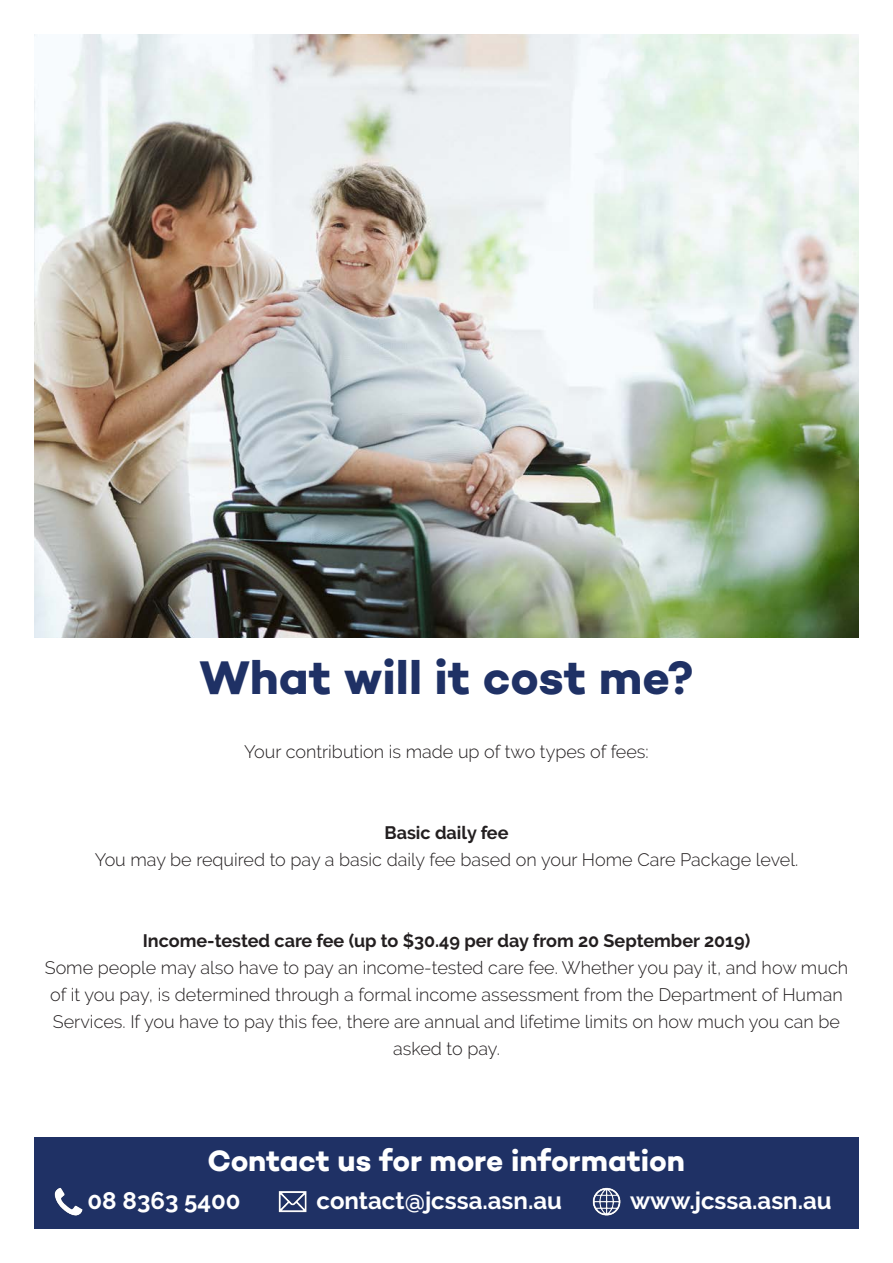
<style>
.page{position:relative;width:893px;height:1263px;background:#fff}
.page>*{position:absolute;margin:0;border:0;box-sizing:border-box;transform-origin:0 0}
.t1{font:48px "Campton Bold DEMO";color:#1f3165}
.t2{font:30px "Campton Bold DEMO";letter-spacing:-.005em;color:#fff}
.t3{font:700 24px "Raleway";color:#fff}
.t4{font:300 18px/27px "Raleway";color:#231f20;text-align:center}
.t5{font:700 18px "Raleway";color:#231f20}
</style>
<div class="page">
<img style="left:34px;top:34px;width:825px;height:604px">
<div style="left:34px;top:1137px;width:825px;height:92px;background:#1f3165"></div>
<img style="left:54px;top:1187px;width:29px;height:29px">
<img style="left:278px;top:1191px;width:29px;height:22px">
<img style="left:592px;top:1187px;width:29px;height:29px">
<p class="t1" style="left:199px;top:650px;width:496px">What will it cost me?</p>
<p class="t4" style="left:244px;top:738px;width:406px">Your contribution is made up of two types of fees:</p>
<p class="t5" style="left:384px;top:822px;width:126px">Basic daily fee</p>
<p class="t4" style="left:95px;top:846px;width:705px">You may be required to pay a basic daily fee based on your Home Care Package level.</p>
<p class="t5" style="left:143px;top:930px;width:609px">Income-tested care fee (up to $30.49 per day from 20 September 2019)</p>
<p class="t4" style="left:45px;top:954px;width:805px">Some people may also have to pay an income-tested care fee. Whether you pay it, and how much of it you pay, is determined through a formal income assessment from the Department of Human Services. If you have to pay this fee, there are annual and lifetime limits on how much you can be asked to pay.</p>
<p class="t2" style="left:207px;top:1143px;width:479px">Contact us for more information</p>
<p class="t3" style="left:88px;top:1187px;width:155px">08 8363 5400</p>
<p class="t3" style="left:317px;top:1187px;width:247px">contact@jcssa.asn.au</p>
<p class="t3" style="left:630px;top:1187px;width:203px">www.jcssa.asn.au</p>
</div>
